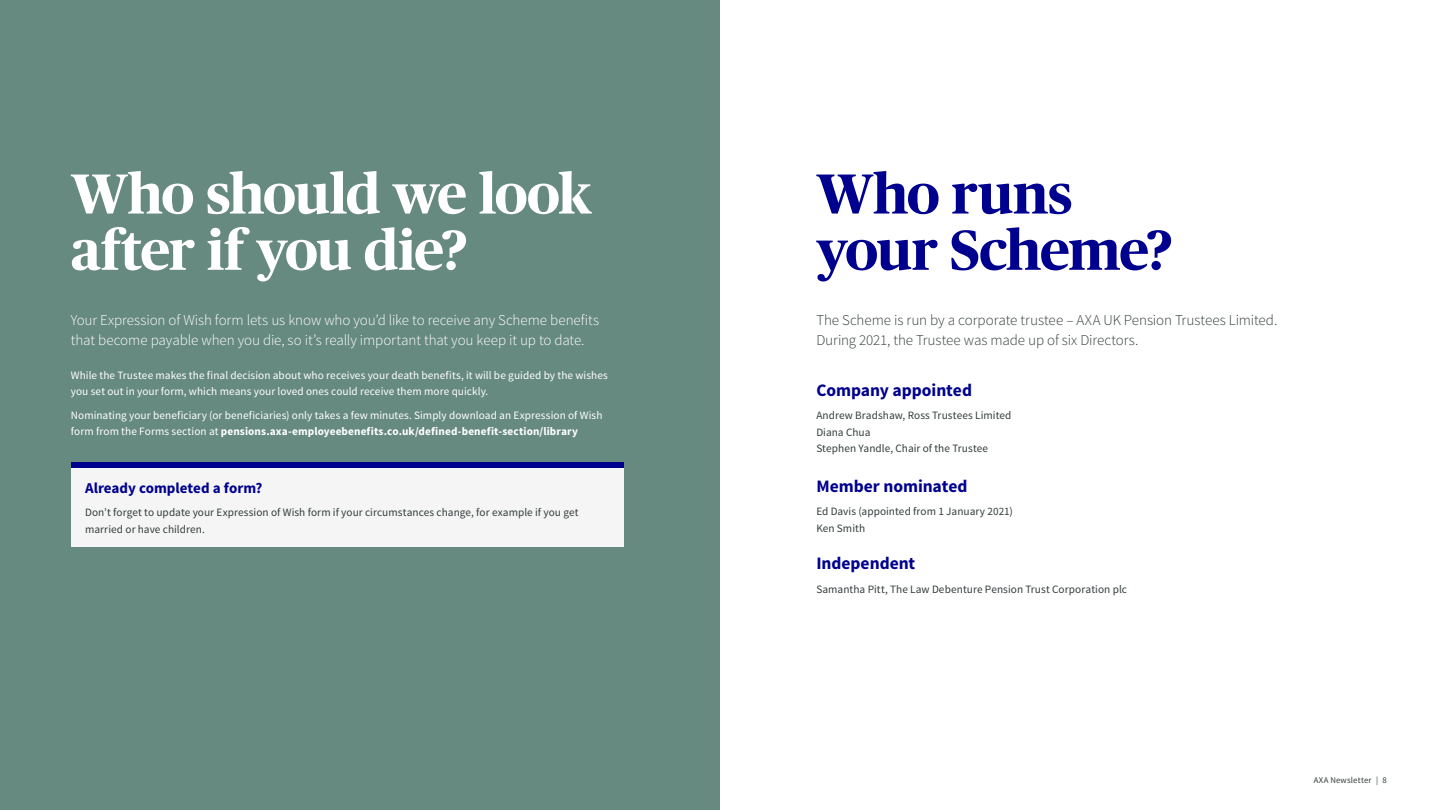
<style>
.page{position:relative;width:1440px;height:810px;background:#fff}
.page>*{position:absolute;margin:0;border:0;box-sizing:border-box;transform-origin:0 0}
.t1{font:700 56.25px/56.2px "Publico Headline";letter-spacing:-.025em;color:#fff}
.t2{font:700 56.25px/56.2px "Publico Headline";letter-spacing:-.02em;color:#00008f}
.t3{font:700 17.5px "Source Sans Pro";color:#00008f}
.t4{font:300 15px/20px "Source Sans Pro";letter-spacing:-.01em;color:#fff}
.t5{font:300 15px/20px "Source Sans Pro";letter-spacing:-.005em;color:#343c3d}
.t6{font:700 15px "Source Sans Pro";color:#00008f}
.t7{font:11.25px/16.2px "Source Sans Pro";letter-spacing:.005em;color:#fff}
.t8{font:11.25px/16.2px "Source Sans Pro";letter-spacing:.005em;color:#343c3d}
.t9{font:8.75px "Source Sans Pro";letter-spacing:.02em;color:#343c3d}
.s1{font-weight:700}
</style>
<div class="page">
<div style="left:0;top:0;width:720px;height:810px;background:#668980"></div>
<div style="left:71px;top:468px;width:553px;height:79px;background:#f5f5f5"></div>
<div style="left:71px;top:462px;width:553px;height:6px;background:#00008f"></div>
<h1 class="t1" style="left:71px;top:162px;width:522px">Who should we look after if you die?</h1>
<h3 class="t4" style="left:71px;top:310px;width:530px">Your Expression of Wish form lets us know who you’d like to receive any Scheme benefits that become payable when you die, so it’s really important that you keep it up to date.</h3>
<p class="t7" style="left:71px;top:368px;width:539px">While the Trustee makes the final decision about who receives your death benefits, it will be guided by the wishes you set out in your form, which means your loved ones could receive them more quickly.</p>
<p class="t7" style="left:71px;top:407px;width:533px">Nominating your beneficiary (or beneficiaries) only takes a few minutes. Simply download an Expression of Wish form from the Forms section at <span class="s1">pensions.axa-employeebenefits.co.uk/defined-benefit-section/library</span></p>
<h3 class="t6" style="left:85px;top:479px;width:179px">Already completed a form?</h3>
<p class="t8" style="left:85px;top:505px;width:495px">Don’t forget to update your Expression of Wish form if your circumstances change, for example if you get married or have children.</p>
<h1 class="t2" style="left:816px;top:162px;width:358px">Who runs your Scheme?</h1>
<h3 class="t5" style="left:816px;top:310px;width:462px">The Scheme is run by a corporate trustee – AXA UK Pension Trustees Limited.<br>During 2021, the Trustee was made up of six Directors.</h3>
<h2 class="t3" style="left:816px;top:379px;width:157px">Company appointed</h2>
<p class="t8" style="left:816px;top:408px;width:197px">Andrew Bradshaw, Ross Trustees Limited<br>Diana Chua<br>Stephen Yandle, Chair of the Trustee</p>
<h2 class="t3" style="left:816px;top:475px;width:153px">Member nominated</h2>
<p class="t8" style="left:816px;top:504px;width:198px">Ed Davis (appointed from 1 January 2021)<br>Ken Smith</p>
<h2 class="t3" style="left:816px;top:552px;width:100px">Independent</h2>
<p class="t8" style="left:816px;top:581px;width:312px">Samantha Pitt, The Law Debenture Pension Trust Corporation plc</p>
<p class="t9" style="left:1314px;top:774px;width:75px">AXA Newsletter | 8</p>
</div>
